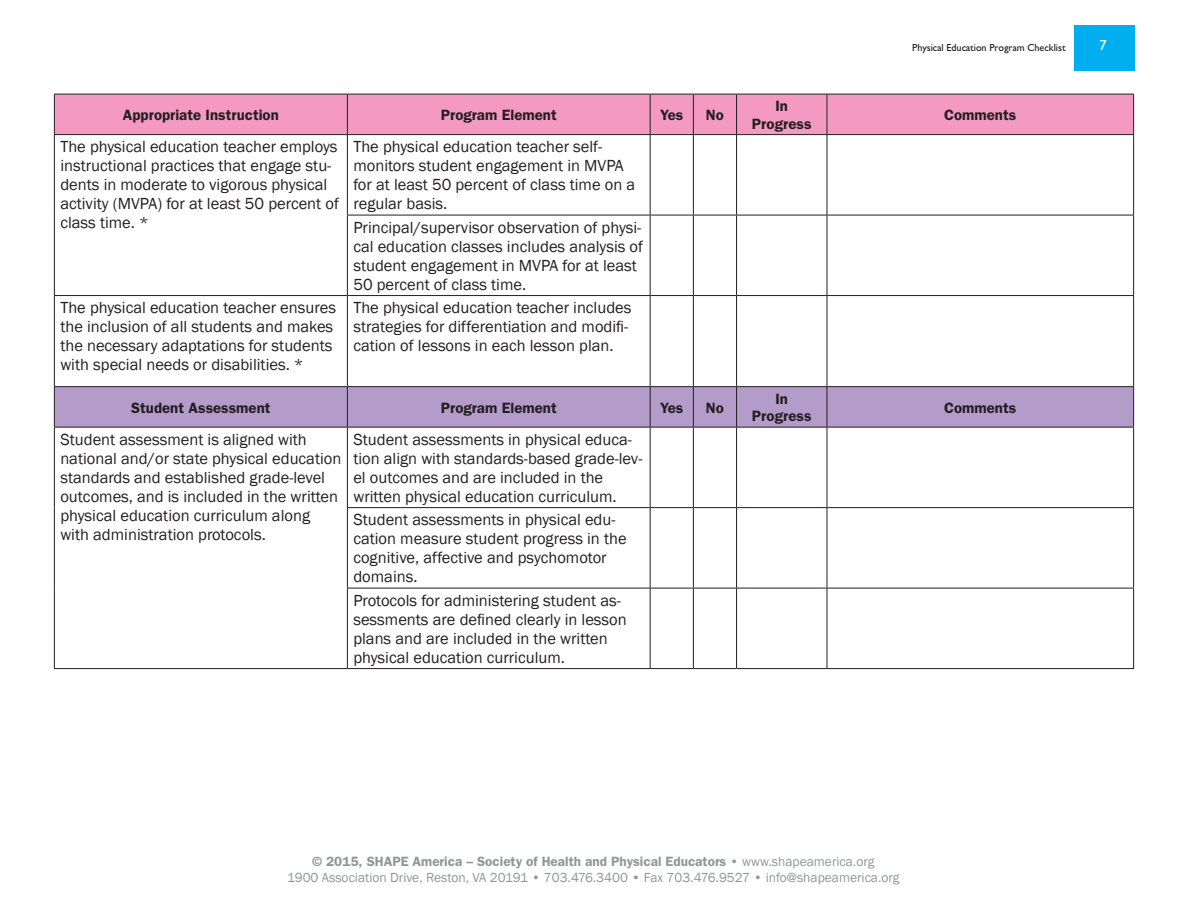
<style>
.page{position:relative;width:1188px;height:918px;background:#fff}
.page>*{position:absolute;margin:0;border:0;box-sizing:border-box;transform-origin:0 0}
.t1{font:16.5px/18.9px "Franklin Gothic";color:#231f20}
.t2{font:600 15px/17.2px "Franklin Gothic";color:#231f20;text-align:center}
.t3{font:15px "Chantilly";color:#fff}
.t4{font:13.5px/15.5px "Franklin Gothic";color:#939598;text-align:center}
.t5{font:10.5px "Chantilly";color:#231f20}
.s1{font-weight:600}
</style>
<div class="page">
<div style="left:1074px;top:25px;width:61px;height:46px;background:#00aeef"></div>
<div style="left:55px;top:95px;width:1078px;height:39px;background:#f49ac2"></div>
<div style="left:55px;top:387px;width:1078px;height:40px;background:#b39bca"></div>
<hr style="left:54px;top:135px;width:1px;height:80px;background:#231f20">
<hr style="left:54px;top:215px;width:1px;height:80px;background:#231f20">
<hr style="left:347px;top:135px;width:1px;height:80px;background:#231f20">
<hr style="left:650px;top:135px;width:1px;height:80px;background:#231f20">
<hr style="left:693px;top:135px;width:1px;height:80px;background:#231f20">
<hr style="left:736px;top:135px;width:1px;height:80px;background:#231f20">
<hr style="left:827px;top:135px;width:1px;height:80px;background:#231f20">
<hr style="left:1133px;top:135px;width:1px;height:80px;background:#231f20">
<hr style="left:347px;top:215px;width:303px;height:1px;background:#231f20">
<hr style="left:347px;top:215px;width:1px;height:80px;background:#231f20">
<hr style="left:650px;top:215px;width:43px;height:1px;background:#231f20">
<hr style="left:650px;top:215px;width:1px;height:80px;background:#231f20">
<hr style="left:693px;top:215px;width:44px;height:1px;background:#231f20">
<hr style="left:693px;top:215px;width:1px;height:80px;background:#231f20">
<hr style="left:737px;top:215px;width:90px;height:1px;background:#231f20">
<hr style="left:736px;top:215px;width:1px;height:80px;background:#231f20">
<hr style="left:827px;top:215px;width:307px;height:1px;background:#231f20">
<hr style="left:827px;top:215px;width:1px;height:80px;background:#231f20">
<hr style="left:1133px;top:215px;width:1px;height:80px;background:#231f20">
<hr style="left:54px;top:295px;width:293px;height:1px;background:#231f20">
<hr style="left:54px;top:296px;width:1px;height:90px;background:#231f20">
<hr style="left:347px;top:295px;width:303px;height:1px;background:#231f20">
<hr style="left:347px;top:296px;width:1px;height:90px;background:#231f20">
<hr style="left:650px;top:295px;width:43px;height:1px;background:#231f20">
<hr style="left:650px;top:296px;width:1px;height:90px;background:#231f20">
<hr style="left:693px;top:295px;width:44px;height:1px;background:#231f20">
<hr style="left:693px;top:296px;width:1px;height:90px;background:#231f20">
<hr style="left:737px;top:295px;width:90px;height:1px;background:#231f20">
<hr style="left:736px;top:296px;width:1px;height:90px;background:#231f20">
<hr style="left:827px;top:295px;width:307px;height:1px;background:#231f20">
<hr style="left:827px;top:296px;width:1px;height:90px;background:#231f20">
<hr style="left:1133px;top:296px;width:1px;height:90px;background:#231f20">
<hr style="left:54px;top:428px;width:1px;height:80px;background:#231f20">
<hr style="left:54px;top:508px;width:1px;height:80px;background:#231f20">
<hr style="left:54px;top:588px;width:1px;height:80px;background:#231f20">
<hr style="left:347px;top:428px;width:1px;height:79px;background:#231f20">
<hr style="left:650px;top:428px;width:1px;height:79px;background:#231f20">
<hr style="left:693px;top:428px;width:1px;height:79px;background:#231f20">
<hr style="left:736px;top:428px;width:1px;height:79px;background:#231f20">
<hr style="left:827px;top:428px;width:1px;height:79px;background:#231f20">
<hr style="left:1133px;top:428px;width:1px;height:79px;background:#231f20">
<hr style="left:347px;top:507px;width:303px;height:1px;background:#231f20">
<hr style="left:347px;top:508px;width:1px;height:80px;background:#231f20">
<hr style="left:650px;top:507px;width:43px;height:1px;background:#231f20">
<hr style="left:650px;top:508px;width:1px;height:80px;background:#231f20">
<hr style="left:693px;top:507px;width:44px;height:1px;background:#231f20">
<hr style="left:693px;top:508px;width:1px;height:80px;background:#231f20">
<hr style="left:737px;top:507px;width:90px;height:1px;background:#231f20">
<hr style="left:736px;top:508px;width:1px;height:80px;background:#231f20">
<hr style="left:827px;top:507px;width:307px;height:1px;background:#231f20">
<hr style="left:827px;top:508px;width:1px;height:80px;background:#231f20">
<hr style="left:1133px;top:508px;width:1px;height:80px;background:#231f20">
<hr style="left:347px;top:588px;width:303px;height:1px;background:#231f20">
<hr style="left:347px;top:588px;width:1px;height:80px;background:#231f20">
<hr style="left:650px;top:588px;width:43px;height:1px;background:#231f20">
<hr style="left:650px;top:588px;width:1px;height:80px;background:#231f20">
<hr style="left:693px;top:588px;width:44px;height:1px;background:#231f20">
<hr style="left:693px;top:588px;width:1px;height:80px;background:#231f20">
<hr style="left:737px;top:588px;width:90px;height:1px;background:#231f20">
<hr style="left:736px;top:588px;width:1px;height:80px;background:#231f20">
<hr style="left:827px;top:588px;width:307px;height:1px;background:#231f20">
<hr style="left:827px;top:588px;width:1px;height:80px;background:#231f20">
<hr style="left:1133px;top:588px;width:1px;height:80px;background:#231f20">
<hr style="left:54px;top:94px;width:293px;height:1px;background:#231f20">
<hr style="left:54px;top:94px;width:1px;height:40px;background:#231f20">
<hr style="left:347px;top:94px;width:303px;height:1px;background:#231f20">
<hr style="left:347px;top:94px;width:1px;height:40px;background:#231f20">
<hr style="left:650px;top:94px;width:43px;height:1px;background:#231f20">
<hr style="left:650px;top:94px;width:1px;height:40px;background:#231f20">
<hr style="left:693px;top:94px;width:44px;height:1px;background:#231f20">
<hr style="left:693px;top:94px;width:1px;height:40px;background:#231f20">
<hr style="left:737px;top:94px;width:90px;height:1px;background:#231f20">
<hr style="left:736px;top:94px;width:1px;height:40px;background:#231f20">
<hr style="left:827px;top:94px;width:307px;height:1px;background:#231f20">
<hr style="left:827px;top:94px;width:1px;height:40px;background:#231f20">
<hr style="left:1133px;top:94px;width:1px;height:40px;background:#231f20">
<hr style="left:54px;top:134px;width:293px;height:1px;background:#231f20">
<hr style="left:347px;top:134px;width:303px;height:1px;background:#231f20">
<hr style="left:650px;top:134px;width:43px;height:1px;background:#231f20">
<hr style="left:693px;top:134px;width:44px;height:1px;background:#231f20">
<hr style="left:737px;top:134px;width:90px;height:1px;background:#231f20">
<hr style="left:827px;top:134px;width:307px;height:1px;background:#231f20">
<hr style="left:54px;top:386px;width:293px;height:1px;background:#231f20">
<hr style="left:54px;top:387px;width:1px;height:40px;background:#231f20">
<hr style="left:347px;top:386px;width:303px;height:1px;background:#231f20">
<hr style="left:347px;top:387px;width:1px;height:40px;background:#231f20">
<hr style="left:650px;top:386px;width:43px;height:1px;background:#231f20">
<hr style="left:650px;top:387px;width:1px;height:40px;background:#231f20">
<hr style="left:693px;top:386px;width:44px;height:1px;background:#231f20">
<hr style="left:693px;top:387px;width:1px;height:40px;background:#231f20">
<hr style="left:737px;top:386px;width:90px;height:1px;background:#231f20">
<hr style="left:736px;top:387px;width:1px;height:40px;background:#231f20">
<hr style="left:827px;top:386px;width:307px;height:1px;background:#231f20">
<hr style="left:827px;top:387px;width:1px;height:40px;background:#231f20">
<hr style="left:1133px;top:387px;width:1px;height:40px;background:#231f20">
<hr style="left:54px;top:427px;width:293px;height:1px;background:#231f20">
<hr style="left:347px;top:427px;width:303px;height:1px;background:#231f20">
<hr style="left:650px;top:427px;width:43px;height:1px;background:#231f20">
<hr style="left:693px;top:427px;width:44px;height:1px;background:#231f20">
<hr style="left:737px;top:427px;width:90px;height:1px;background:#231f20">
<hr style="left:827px;top:427px;width:307px;height:1px;background:#231f20">
<hr style="left:54px;top:668px;width:293px;height:1px;background:#231f20">
<hr style="left:347px;top:668px;width:303px;height:1px;background:#231f20">
<hr style="left:650px;top:668px;width:43px;height:1px;background:#231f20">
<hr style="left:693px;top:668px;width:44px;height:1px;background:#231f20">
<hr style="left:737px;top:668px;width:90px;height:1px;background:#231f20">
<hr style="left:827px;top:668px;width:307px;height:1px;background:#231f20">
<p class="t5" style="left:912px;top:42px;width:155px">Physical Education Program Checklist</p>
<p class="t3" style="left:1099px;top:37px;width:9px">7</p>
<p class="t2" style="left:123px;top:106px;width:157px">Appropriate Instruction</p>
<p class="t2" style="left:441px;top:106px;width:118px">Program Element</p>
<p class="t2" style="left:660px;top:106px;width:25px">Yes</p>
<p class="t2" style="left:706px;top:106px;width:19px">No</p>
<p class="t2" style="left:752px;top:98px;width:61px">In<br>Progress</p>
<p class="t2" style="left:944px;top:106px;width:73px">Comments</p>
<p class="t1" style="left:60px;top:137px;width:280px">The physical education teacher employs instructional practices that engage stu&shy;dents in moderate to vigorous physical activity (MVPA) for at least 50 percent of class time. *</p>
<p class="t1" style="left:353px;top:138px;width:283px">The physical education teacher self&shy;monitors student engagement in MVPA for at least 50 percent of class time on a regular basis.</p>
<p class="t1" style="left:353px;top:218px;width:291px">Principal/supervisor observation of physi&shy;cal education classes includes analysis of student engagement in MVPA for at least 50 percent of class time.</p>
<p class="t1" style="left:60px;top:298px;width:277px">The physical education teacher ensures the inclusion of all students and makes the necessary adaptations for students with special needs or disabilities. *</p>
<p class="t1" style="left:353px;top:298px;width:280px">The physical education teacher includes strategies for differentiation and modifi&shy;cation of lessons in each lesson plan.</p>
<p class="t2" style="left:131px;top:399px;width:141px">Student Assessment</p>
<p class="t2" style="left:441px;top:399px;width:118px">Program Element</p>
<p class="t2" style="left:660px;top:399px;width:25px">Yes</p>
<p class="t2" style="left:706px;top:399px;width:19px">No</p>
<p class="t2" style="left:752px;top:390px;width:61px">In<br>Progress</p>
<p class="t2" style="left:944px;top:399px;width:73px">Comments</p>
<p class="t1" style="left:60px;top:430px;width:283px">Student assessment is aligned with national and/or state physical education standards and established grade-level outcomes, and is included in the written physical education curriculum along with administration protocols.</p>
<p class="t1" style="left:353px;top:430px;width:291px">Student assessments in physical educa&shy;tion align with standards-based grade-lev&shy;el outcomes and are included in the written physical education curriculum.</p>
<p class="t1" style="left:353px;top:511px;width:275px">Student assessments in physical edu&shy;cation measure student progress in the cognitive, affective and psychomotor domains.</p>
<p class="t1" style="left:353px;top:591px;width:275px">Protocols for administering student as&shy;sessments are defined clearly in lesson plans and are included in the written physical education curriculum.</p>
<p class="t4" style="left:287px;top:854px;width:614px"><span class="s1">© 2015, SHAPE America – Society of Health and Physical Educators</span> • www.shapeamerica.org<br>1900 Association Drive, Reston, VA 20191 • 703.476.3400 • Fax 703.476.9527 • info@shapeamerica.org</p>
</div>
